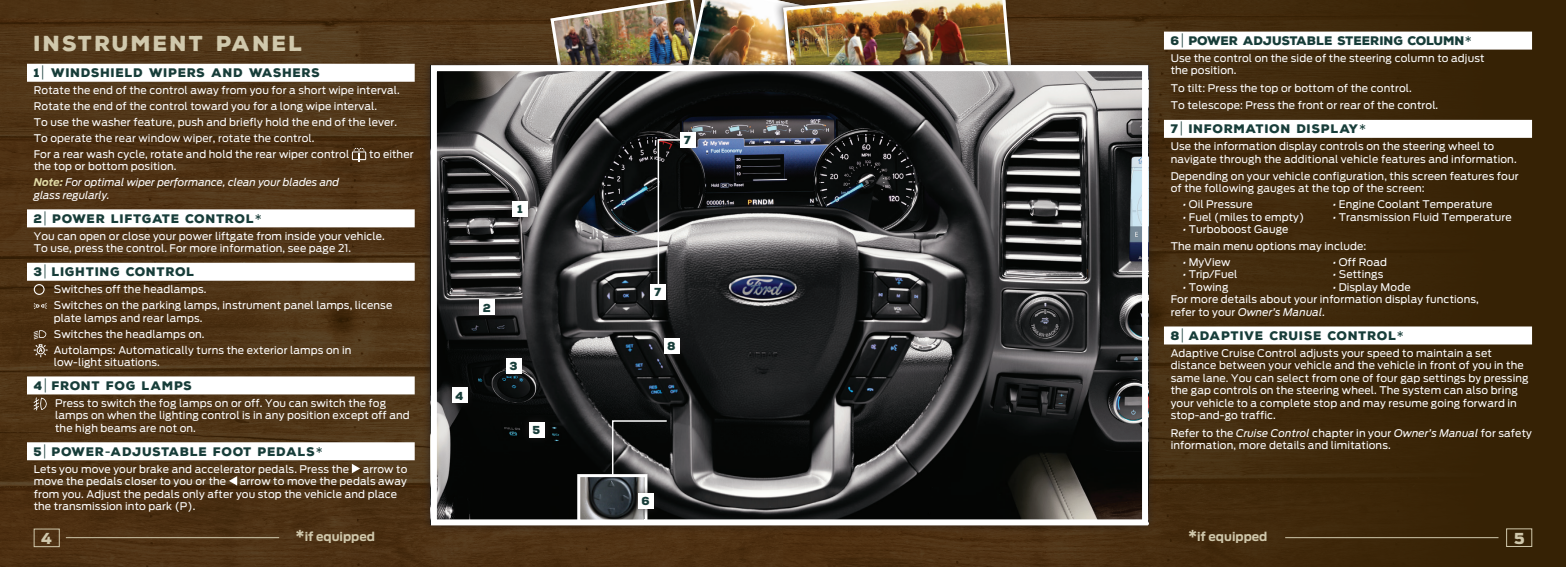
<style>
.page{position:relative;width:1566px;height:567px;background:#fff}
.page>*{position:absolute;margin:0;border:0;box-sizing:border-box;transform-origin:0 0}
.t1{font:900 21px "Nexa Rust Sans";letter-spacing:.1em;color:#d0c8ac}
.t2{font:900 15px "Ford Antenna";color:#d0c8ac}
.Paragraph_Style_3{font:900 12px "Nexa Rust Sans";letter-spacing:.06em;color:#173d39}
.Paragraph_Style_3-2{font:900 12px "Nexa Rust Sans";color:#173d39}
.t3{font:700 12px "Ford Antenna";color:#d0c8ac}
.body{font:900 11.25px "Nexa Rust Sans";color:#173d39}
.Body_White{font:10.5px/12.5px "Ford Antenna";letter-spacing:.01em;color:#fff}
.t4{font:italic 10.5px/12.5px "Ford Antenna";color:#fff}
.s1{font-family:"Ford Antenna";font-weight:200;font-size:15px}
.s2{font-family:"Ford Antenna";font-weight:400}
.s3{font-style:italic}
.s4{font-weight:700;color:#e0d9a5}
.s5{font-family:"Ford Antenna";font-weight:500}
.s6{font-size:15px}
</style>
<div class="page">
<img style="left:0;top:0;width:783px;height:567px">
<div style="left:817px;top:0;width:749px;height:567px;background:linear-gradient(to right,#523517,#362306)"></div>
<div style="left:1164px;top:32px;width:368px;height:18px;background:#fff"></div>
<div style="left:1164px;top:120px;width:368px;height:18px;background:#fff"></div>
<div style="left:1164px;top:326px;width:368px;height:18px;background:#fff"></div>
<div style="left:27px;top:64px;width:388px;height:18px;background:#fff"></div>
<div style="left:27px;top:209px;width:388px;height:18px;background:#fff"></div>
<div style="left:27px;top:263px;width:388px;height:18px;background:#fff"></div>
<div style="left:27px;top:376px;width:388px;height:18px;background:#fff"></div>
<div style="left:27px;top:442px;width:388px;height:18px;background:#fff"></div>
<svg style="left:352px;top:148px;width:14px;height:14px"></svg>
<svg style="left:34px;top:284px;width:11px;height:11px"></svg>
<svg style="left:34px;top:303px;width:13px;height:6px"></svg>
<svg style="left:34px;top:330px;width:14px;height:27px"></svg>
<svg style="left:34px;top:398px;width:13px;height:12px"></svg>
<svg style="left:352px;top:464px;width:8px;height:9px"></svg>
<svg style="left:229px;top:476px;width:8px;height:10px"></svg>
<hr style="left:1285px;top:537px;width:213px;height:1px;background:#d0c8ac">
<hr style="left:66px;top:537px;width:213px;height:1px;background:#d0c8ac">
<svg style="left:33px;top:528px;width:27px;height:19px"></svg>
<svg style="left:1506px;top:528px;width:27px;height:19px"></svg>
<div style="left:423px;top:57px;width:733px;height:477px;background:#231f20;opacity:.75"></div>
<img style="left:438px;top:72px;width:703px;height:446px">
<div style="left:431px;top:65px;width:717px;height:460px;border:6px solid #fff"></div>
<div style="left:504px;top:193px;width:32px;height:32px;background:#231f20;opacity:.75"></div>
<div style="left:512px;top:201px;width:16px;height:16px;background:#fff"></div>
<div style="left:471px;top:291px;width:32px;height:32px;background:#231f20;opacity:.75"></div>
<div style="left:479px;top:300px;width:16px;height:15px;background:#fff"></div>
<div style="left:444px;top:379px;width:32px;height:32px;background:#231f20;opacity:.75"></div>
<div style="left:452px;top:388px;width:16px;height:15px;background:#fff"></div>
<div style="left:642px;top:276px;width:32px;height:32px;background:#231f20;opacity:.75"></div>
<div style="left:650px;top:284px;width:16px;height:16px;background:#fff"></div>
<div style="left:498px;top:350px;width:32px;height:31px;background:#231f20;opacity:.75"></div>
<div style="left:506px;top:358px;width:16px;height:15px;background:#fff"></div>
<div style="left:656px;top:330px;width:32px;height:32px;background:#231f20;opacity:.75"></div>
<div style="left:664px;top:338px;width:16px;height:16px;background:#fff"></div>
<img style="left:551px;top:0;width:465px;height:287px">
<svg style="left:576px;top:420px;width:92px;height:104px;background:#4f5051"></svg>
<div style="left:521px;top:414px;width:31px;height:32px;background:#070807"></div>
<div style="left:529px;top:422px;width:15px;height:15px;background:#fff"></div>
<p class="Paragraph_Style_3-2" style="left:1171px;top:33px;width:303px">6<span class="s1">|</span> POWER ADJUSTABLE STEERING COLUMN<span class="s2">*</span></p>
<p class="Body_White" style="left:1171px;top:51px;width:315px">Use the control on the side of the steering column to adjust the position.</p>
<p class="Body_White" style="left:1171px;top:81px;width:243px">To tilt: Press the top or bottom of the control.</p>
<p class="Body_White" style="left:1171px;top:98px;width:269px">To telescope: Press the front or rear of the control.</p>
<p class="Paragraph_Style_3" style="left:1171px;top:121px;width:197px">7<span class="s1">|</span> INFORMATION DISPLAY<span class="s2">*</span></p>
<p class="Body_White" style="left:1171px;top:139px;width:347px">Use the information display controls on the steering wheel to navigate through the additional vehicle features and information.</p>
<p class="Body_White" style="left:1171px;top:169px;width:349px">Depending on your vehicle configuration, this screen features four of the following gauges at the top of the screen:</p>
<p class="Body_White" style="left:1183px;top:197px;width:72px"><span class="s3">•</span> Oil Pressure</p>
<p class="Body_White" style="left:1333px;top:197px;width:161px"><span class="s3">•</span> Engine Coolant Temperature</p>
<p class="Body_White" style="left:1183px;top:209px;width:123px"><span class="s3">•</span> Fuel (miles to empty)</p>
<p class="Body_White" style="left:1333px;top:209px;width:180px"><span class="s3">•</span> Transmission Fluid Temperature</p>
<p class="Body_White" style="left:1183px;top:222px;width:107px"><span class="s3">•</span> Turboboost Gauge</p>
<p class="Body_White" style="left:1171px;top:239px;width:197px">The main menu options may include:</p>
<p class="Body_White" style="left:1183px;top:255px;width:49px"><span class="s3">•</span> MyView</p>
<p class="Body_White" style="left:1333px;top:255px;width:56px"><span class="s3">•</span> Off Road</p>
<p class="Body_White" style="left:1183px;top:267px;width:56px"><span class="s3">•</span> Trip/Fuel</p>
<p class="Body_White" style="left:1333px;top:267px;width:52px"><span class="s3">•</span> Settings</p>
<p class="Body_White" style="left:1183px;top:280px;width:47px"><span class="s3">•</span> Towing</p>
<p class="Body_White" style="left:1333px;top:280px;width:79px"><span class="s3">•</span> Display Mode</p>
<p class="Body_White" style="left:1171px;top:292px;width:310px">For more details about your information display functions, refer to your <span class="s3">Owner’s Manual</span>.</p>
<p class="Paragraph_Style_3" style="left:1171px;top:327px;width:235px">8<span class="s1">|</span> ADAPTIVE CRUISE CONTROL<span class="s2">*</span></p>
<p class="Body_White" style="left:1171px;top:346px;width:359px">Adaptive Cruise Control adjusts your speed to maintain a set distance between your vehicle and the vehicle in front of you in the same lane. You can select from one of four gap settings by pressing the gap controls on the steering wheel. The system can also bring your vehicle to a complete stop and may resume going forward in stop-and-go traffic.</p>
<p class="Body_White" style="left:1171px;top:425px;width:363px">Refer to the <span class="s3">Cruise Control</span> chapter in your <span class="s3">Owner’s Manual</span> for safety information, more details and limitations.</p>
<p class="t1" style="left:34px;top:29px;width:271px">INSTRUMENT PANEL</p>
<p class="Paragraph_Style_3" style="left:34px;top:65px;width:288px">1<span class="s1">|</span> WINDSHIELD WIPERS AND WASHERS</p>
<p class="Body_White" style="left:34px;top:83px;width:368px">Rotate the end of the control away from you for a short wipe interval.</p>
<p class="Body_White" style="left:34px;top:99px;width:345px">Rotate the end of the control toward you for a long wipe interval.</p>
<p class="Body_White" style="left:34px;top:115px;width:365px">To use the washer feature, push and briefly hold the end of the lever.</p>
<p class="Body_White" style="left:34px;top:131px;width:282px">To operate the rear window wiper, rotate the control.</p>
<p class="Body_White" style="left:34px;top:147px;width:317px">For a rear wash cycle, rotate and hold the rear wiper control</p>
<p class="Body_White" style="left:369px;top:147px;width:46px">to either</p>
<p class="Body_White" style="left:34px;top:159px;width:144px">the top or bottom position.</p>
<p class="t4" style="left:34px;top:175px;width:307px"><span class="s4">Note:</span> For optimal wiper performance, clean your blades and glass regularly.</p>
<p class="Paragraph_Style_3" style="left:34px;top:210px;width:229px">2<span class="s1">|</span> POWER LIFTGATE CONTROL<span class="s2">*</span></p>
<p class="Body_White" style="left:34px;top:229px;width:353px">You can open or close your power liftgate from inside your vehicle.<br>To use, press the control. For more information, see page 21.</p>
<p class="Paragraph_Style_3" style="left:34px;top:264px;width:162px">3<span class="s1">|</span> LIGHTING CONTROL</p>
<p class="Body_White" style="left:54px;top:282px;width:154px">Switches off the headlamps.</p>
<p class="Body_White" style="left:54px;top:298px;width:340px">Switches on the parking lamps, instrument panel lamps, license plate lamps and rear lamps.</p>
<p class="Body_White" style="left:54px;top:326px;width:152px">Switches the headlamps on.</p>
<p class="Body_White" style="left:54px;top:342px;width:299px">Autolamps: Automatically turns the exterior lamps on in low-light situations.</p>
<p class="Paragraph_Style_3" style="left:34px;top:377px;width:160px">4<span class="s1">|</span> FRONT FOG LAMPS</p>
<p class="Body_White" style="left:55px;top:396px;width:356px">Press to switch the fog lamps on or off. You can switch the fog lamps on when the lighting control is in any position except off and the high beams are not on.</p>
<p class="Paragraph_Style_3" style="left:34px;top:443px;width:291px">5<span class="s1">|</span> POWER<span class="s5">-</span>ADJUSTABLE FOOT PEDALS<span class="s2">*</span></p>
<p class="Body_White" style="left:34px;top:461px;width:317px">Lets you move your brake and accelerator pedals. Press the</p>
<p class="Body_White" style="left:363px;top:461px;width:46px">arrow to</p>
<p class="Body_White" style="left:34px;top:474px;width:194px">move the pedals closer to you or the</p>
<p class="body" style="left:684px;top:132px;width:9px">7</p>
<p class="body" style="left:517px;top:202px;width:7px">1</p>
<p class="body" style="left:654px;top:285px;width:9px">7</p>
<p class="body" style="left:483px;top:300px;width:9px">2</p>
<p class="body" style="left:668px;top:339px;width:10px">8</p>
<p class="body" style="left:510px;top:358px;width:10px">3</p>
<p class="body" style="left:456px;top:388px;width:10px">4</p>
<p class="body" style="left:533px;top:422px;width:9px">5</p>
<p class="Body_White" style="left:34px;top:474px;width:375px;text-indent:206px">arrow to move the pedals away from you. Adjust the pedals only after you stop the vehicle and place the transmission into park (P).</p>
<p class="t2" style="left:41px;top:524px;width:12px">4</p>
<p class="t3" style="left:296px;top:526px;width:81px"><span class="s6">*</span>if equipped</p>
<p class="t3" style="left:1188px;top:526px;width:81px"><span class="s6">*</span>if equipped</p>
<p class="t2" style="left:1514px;top:524px;width:12px">5</p>
<p class="body" style="left:642px;top:494px;width:10px">6</p>
</div>
